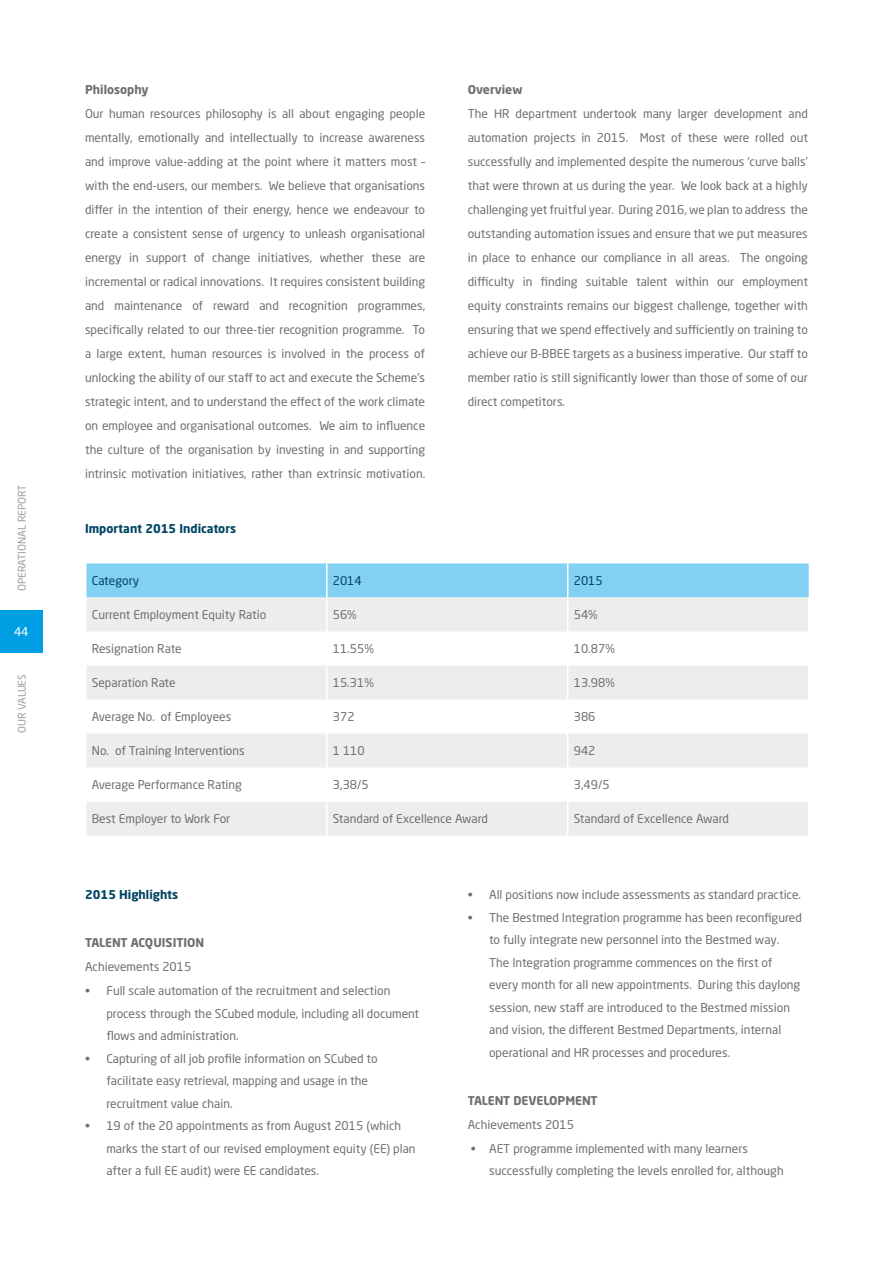
<style>
.page{position:relative;width:893px;height:1263px;background:#fff}
.page>*{position:absolute;margin:0;border:0;box-sizing:border-box;transform-origin:0 0}
.t1{font:12px/24px "Neo Sans Std";color:#706f6f}
.t2{font:700 12px "Neo Sans Std";color:#706f6f}
.t3{font:700 12px "Neo Sans Std";color:#004563}
.t4{font:12px "Neo Sans Std";color:#004563}
.t5{font:12px "Neo Sans Std";color:#fff}
.t6{font:10.5px "Neo Sans Std";color:#9d9d9c}
</style>
<div class="page">
<div style="left:87px;top:563px;width:722px;height:34px;background:#83d0f5"></div>
<svg style="left:87px;top:597px;width:721px;height:239px;fill:#ededed"></svg>
<hr style="left:567px;top:631px;width:1px;height:34px;background:#fff">
<hr style="left:567px;top:597px;width:1px;height:34px;background:#fff">
<hr style="left:567px;top:665px;width:1px;height:34px;background:#fff">
<hr style="left:567px;top:802px;width:1px;height:34px;background:#fff">
<hr style="left:567px;top:768px;width:1px;height:34px;background:#fff">
<hr style="left:567px;top:733px;width:1px;height:35px;background:#fff">
<hr style="left:567px;top:699px;width:1px;height:34px;background:#fff">
<hr style="left:326px;top:802px;width:1px;height:34px;background:#fff">
<hr style="left:326px;top:768px;width:1px;height:34px;background:#fff">
<hr style="left:326px;top:733px;width:1px;height:35px;background:#fff">
<hr style="left:326px;top:699px;width:1px;height:34px;background:#fff">
<hr style="left:326px;top:665px;width:1px;height:34px;background:#fff">
<hr style="left:326px;top:631px;width:1px;height:34px;background:#fff">
<hr style="left:326px;top:597px;width:1px;height:34px;background:#fff">
<hr style="left:326px;top:563px;width:1px;height:34px;background:#fff">
<hr style="left:567px;top:563px;width:1px;height:34px;background:#fff">
<div style="left:0;top:610px;width:43px;height:43px;background:#009fe3"></div>
<p class="t6" style="left:16px;top:591px;width:108px;rotate:-90deg">OPERATIONAL REPORT</p>
<p class="t5" style="left:14px;top:624px;width:16px">44</p>
<p class="t6" style="left:16px;top:733px;width:61px;rotate:-90deg">OUR VALUES</p>
<p class="t2" style="left:85px;top:82px;width:65px">Philosophy</p>
<p class="t1" style="left:85px;top:102px;width:342px;text-align:justify">Our human resources philosophy is all about engaging people mentally, emotionally and intellectually to increase awareness and improve value-adding at the point where it matters most – with the end-users, our members. We believe that organisations differ in the intention of their energy, hence we endeavour to create a consistent sense of urgency to unleash organisational energy in support of change initiatives, whether these are incremental or radical innovations. It requires consistent building and maintenance of reward and recognition programmes, specifically related to our three-tier recognition programme. To a large extent, human resources is involved in the process of unlocking the ability of our staff to act and execute the Scheme’s strategic intent, and to understand the effect of the work climate on employee and organisational outcomes. We aim to influence the culture of the organisation by investing in and supporting intrinsic motivation initiatives, rather than extrinsic motivation.</p>
<p class="t3" style="left:85px;top:521px;width:153px">Important 2015 Indicators</p>
<p class="t2" style="left:468px;top:82px;width:56px">Overview</p>
<p class="t1" style="left:468px;top:102px;width:342px;text-align:justify">The HR department undertook many larger development and automation projects in 2015. Most of these were rolled out successfully and implemented despite the numerous ‘curve balls’ that were thrown at us during the year. We look back at a highly challenging yet fruitful year. During 2016, we plan to address the outstanding automation issues and ensure that we put measures in place to enhance our compliance in all areas. The ongoing difficulty in finding suitable talent within our employment equity constraints remains our biggest challenge, together with ensuring that we spend effectively and sufficiently on training to achieve our B-BBEE targets as a business imperative. Our staff to member ratio is still significantly lower than those of some of our direct competitors.</p>
<p class="t4" style="left:92px;top:573px;width:49px">Category</p>
<p class="t4" style="left:333px;top:573px;width:31px">2014</p>
<p class="t4" style="left:574px;top:573px;width:31px">2015</p>
<p class="t1" style="left:92px;top:602px;width:176px">Current Employment Equity Ratio</p>
<p class="t1" style="left:333px;top:602px;width:26px">56%</p>
<p class="t1" style="left:574px;top:602px;width:26px">54%</p>
<p class="t1" style="left:92px;top:636px;width:92px">Resignation Rate</p>
<p class="t1" style="left:333px;top:636px;width:43px">11.55%</p>
<p class="t1" style="left:574px;top:636px;width:43px">10.87%</p>
<p class="t1" style="left:92px;top:670px;width:85px">Separation Rate</p>
<p class="t1" style="left:333px;top:670px;width:43px">15.31%</p>
<p class="t1" style="left:574px;top:670px;width:43px">13.98%</p>
<p class="t1" style="left:92px;top:705px;width:141px">Average No. of Employees</p>
<p class="t1" style="left:333px;top:705px;width:23px">372</p>
<p class="t1" style="left:574px;top:705px;width:23px">386</p>
<p class="t1" style="left:92px;top:739px;width:154px">No. of Training Interventions</p>
<p class="t1" style="left:333px;top:739px;width:34px">1 110</p>
<p class="t1" style="left:574px;top:739px;width:23px">942</p>
<p class="t1" style="left:92px;top:773px;width:152px">Average Performance Rating</p>
<p class="t1" style="left:333px;top:773px;width:37px">3,38/5</p>
<p class="t1" style="left:574px;top:773px;width:37px">3,49/5</p>
<p class="t1" style="left:92px;top:807px;width:140px">Best Employer to Work For</p>
<p class="t1" style="left:333px;top:807px;width:157px">Standard of Excellence Award</p>
<p class="t1" style="left:574px;top:807px;width:157px">Standard of Excellence Award</p>
<p class="t3" style="left:85px;top:887px;width:95px">2015 Highlights</p>
<p class="t2" style="left:85px;top:935px;width:121px">TALENT ACQUISITION</p>
<p class="t1" style="left:85px;top:955px;width:108px">Achievements 2015</p>
<p class="t1" style="left:106px;top:979px;width:314px;line-height:22.5px;text-indent:-21px">• Full scale automation of the recruitment and selection process through the SCubed module, including all document flows and administration.</p>
<p class="t1" style="left:106px;top:1047px;width:273px;line-height:22.5px;text-indent:-21px">• Capturing of all job profile information on SCubed to facilitate easy retrieval, mapping and usage in the recruitment value chain.</p>
<p class="t1" style="left:106px;top:1114px;width:311px;line-height:22.5px;text-indent:-21px">• 19 of the 20 appointments as from August 2015 (which marks the start of our revised employment equity (EE) plan after a full EE audit) were EE candidates.</p>
<p class="t1" style="left:468px;top:883px;width:335px">• All positions now include assessments as standard practice.</p>
<p class="t1" style="left:489px;top:906px;width:314px;line-height:22.5px;text-indent:-21px">• The Bestmed Integration programme has been reconfigured to fully integrate new personnel into the Bestmed way.<br>The Integration programme commences on the first of every month for all new appointments. During this daylong session, new staff are introduced to the Bestmed mission and vision, the different Bestmed Departments, internal operational and HR processes and procedures.</p>
<p class="t2" style="left:468px;top:1093px;width:131px">TALENT DEVELOPMENT</p>
<p class="t1" style="left:468px;top:1112px;width:108px">Achievements 2015</p>
<p class="t1" style="left:489px;top:1137px;width:296px;line-height:22.5px;text-indent:-18px">• AET programme implemented with many learners successfully completing the levels enrolled for, although</p>
</div>
